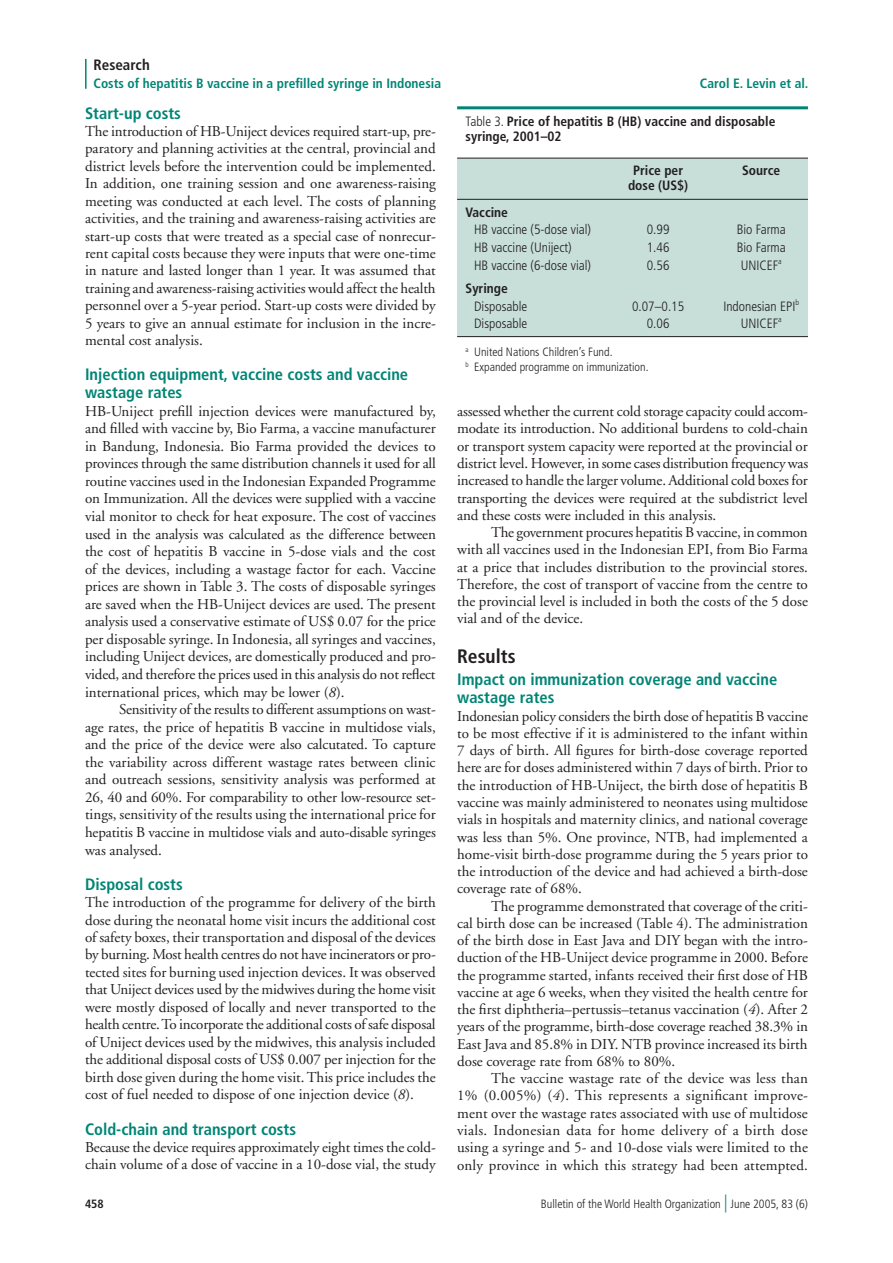
<style>
.page{position:relative;width:893px;height:1263px;background:#fff}
.page>*{position:absolute;margin:0;border:0;box-sizing:border-box;transform-origin:0 0}
.t1{font:700 condensed 19.5px "Frutiger";color:#231f20}
.t2{font:700 condensed 16.5px/18px "Frutiger";color:#008575}
.t3{font:15px/17.4px "Adobe Garamond";color:#231f20;text-align:justify}
.t4{font:700 condensed 15px "Frutiger";color:#231f20}
.t5{font:300 condensed 13.5px "Frutiger";color:#231f20}
.t6{font:700 condensed 13.5px/15px "Frutiger";color:#231f20}
.t7{font:700 condensed 13.5px "Frutiger";color:#008575}
.t8{font:300 condensed 12px/15px "Frutiger";color:#231f20}
.t9{font:700 condensed 12px "Frutiger";color:#231f20}
.s1{font-weight:300}
.s2{font-style:italic}
.s3{font-size:18px;color:#008575}
</style>
<div class="page">
<hr style="left:85px;top:59px;width:2px;height:30px;background:#008575">
<div style="left:457px;top:158px;width:351px;height:179px;background:#c7ded9"></div>
<hr style="left:457px;top:106px;width:351px;height:3px;background:#008575">
<hr style="left:457px;top:158px;width:351px;height:1px;background:#231f20">
<hr style="left:457px;top:199px;width:351px;height:1px;background:#231f20">
<hr style="left:457px;top:336px;width:351px;height:1px;background:#231f20">
<p class="t4" style="left:94px;top:56px;width:58px">Research</p>
<p class="t7" style="left:94px;top:75px;width:349px">Costs of hepatitis B vaccine in a prefilled syringe in Indonesia</p>
<p class="t7" style="left:700px;top:75px;width:110px">Carol E. Levin et al.</p>
<p class="t6" style="left:466px;top:114px;width:311px"><span class="s1">Table 3.</span> Price of hepatitis B (HB) vaccine and disposable syringe, 2001–02</p>
<p class="t6" style="left:633px;top:163px;width:52px">Price per</p>
<p class="t6" style="left:742px;top:163px;width:40px">Source</p>
<p class="t6" style="left:628px;top:178px;width:62px">dose (US$)</p>
<p class="t6" style="left:466px;top:205px;width:44px">Vaccine</p>
<p class="t5" style="left:474px;top:222px;width:118px">HB vaccine (5-dose vial)</p>
<p class="t5" style="left:647px;top:222px;width:24px">0.99</p>
<p class="t5" style="left:737px;top:222px;width:51px">Bio Farma</p>
<p class="t5" style="left:474px;top:240px;width:99px">HB vaccine (Uniject)</p>
<p class="t5" style="left:647px;top:240px;width:24px">1.46</p>
<p class="t5" style="left:737px;top:240px;width:51px">Bio Farma</p>
<p class="t5" style="left:474px;top:257px;width:118px">HB vaccine (6-dose vial)</p>
<p class="t5" style="left:647px;top:257px;width:24px">0.56</p>
<p class="t5" style="left:741px;top:257px;width:42px">UNICEF<sup>a</sup></p>
<p class="t6" style="left:466px;top:281px;width:44px">Syringe</p>
<p class="t5" style="left:474px;top:298px;width:55px">Disposable</p>
<p class="t5" style="left:632px;top:298px;width:54px">0.07–0.15</p>
<p class="t5" style="left:723px;top:298px;width:77px">Indonesian EPI<sup>b</sup></p>
<p class="t5" style="left:474px;top:316px;width:55px">Disposable</p>
<p class="t5" style="left:647px;top:316px;width:24px">0.06</p>
<p class="t5" style="left:741px;top:316px;width:42px">UNICEF<sup>a</sup></p>
<p class="t8" style="left:466px;top:344px;width:184px"><sup>a</sup> United Nations Children’s Fund.<br><sup>b</sup> Expanded programme on immunization.</p>
<p class="t2" style="left:85px;top:104px;width:97px">Start-up costs</p>
<p class="t3" style="left:85px;top:123px;width:352px">The introduction of HB-Uniject devices required start-up, pre&shy;paratory and planning activities at the central, provincial and district levels before the intervention could be implemented.<br>In addition, one training session and one awareness-raising meeting was conducted at each level. The costs of planning activities, and the training and awareness-raising activities are start-up costs that were treated as a special case of nonrecur&shy;rent capital costs because they were inputs that were one-time in nature and lasted longer than 1 year. It was assumed that training and awareness-raising activities would affect the health personnel over a 5-year period. Start-up costs were divided by 5 years to give an annual estimate for inclusion in the incre&shy;mental cost analysis.</p>
<p class="t2" style="left:85px;top:365px;width:325px">Injection equipment, vaccine costs and vaccine wastage rates</p>
<p class="t3" style="left:85px;top:403px;width:352px">HB-Uniject prefill injection devices were manufactured by, and filled with vaccine by, Bio Farma, a vaccine manufacturer in Bandung, Indonesia. Bio Farma provided the devices to provinces through the same distribution channels it used for all routine vaccines used in the Indonesian Expanded Programme on Immunization. All the devices were supplied with a vaccine vial monitor to check for heat exposure. The cost of vaccines used in the analysis was calculated as the difference between the cost of hepatitis B vaccine in 5-dose vials and the cost of the devices, including a wastage factor for each. Vaccine prices are shown in Table 3. The costs of disposable syringes are saved when the HB-Uniject devices are used. The present analysis used a conservative estimate of US$ 0.07 for the price per disposable syringe. In Indonesia, all syringes and vaccines, including Uniject devices, are domestically produced and pro&shy;vided, and therefore the prices used in this analysis do not reflect international prices, which may be lower (<span class="s2">8</span>).</p>
<p class="t3" style="left:85px;top:701px;width:352px;text-indent:34px">Sensitivity of the results to different assumptions on wast&shy;age rates, the price of hepatitis B vaccine in multidose vials, and the price of the device were also calcutated. To capture the variability across different wastage rates between clinic and outreach sessions, sensitivity analysis was performed at 26, 40 and 60%. For comparability to other low-resource set&shy;tings, sensitivity of the results using the international price for hepatitis B vaccine in multidose vials and auto-disable syringes was analysed.</p>
<p class="t2" style="left:85px;top:875px;width:99px">Disposal costs</p>
<p class="t3" style="left:85px;top:894px;width:352px">The introduction of the programme for delivery of the birth dose during the neonatal home visit incurs the additional cost of safety boxes, their transportation and disposal of the devices by burning. Most health centres do not have incinerators or pro&shy;tected sites for burning used injection devices. It was observed that Uniject devices used by the midwives during the home visit were mostly disposed of locally and never transported to the health centre. To incorporate the additional costs of safe disposal of Uniject devices used by the midwives, this analysis included the additional disposal costs of US$ 0.007 per injection for the birth dose given during the home visit. This price includes the cost of fuel needed to dispose of one injection device (<span class="s2">8</span>).</p>
<p class="t2" style="left:85px;top:1120px;width:213px">Cold-chain and transport costs</p>
<p class="t3" style="left:85px;top:1139px;width:352px">Because the device requires approximately eight times the cold&shy;chain volume of a dose of vaccine in a 10-dose vial, the study</p>
<p class="t3" style="left:457px;top:403px;width:353px">assessed whether the current cold storage capacity could accom&shy;modate its introduction. No additional burdens to cold-chain or transport system capacity were reported at the provincial or district level. However, in some cases distribution frequency was increased to handle the larger volume. Additional cold boxes for transporting the devices were required at the subdistrict level and these costs were included in this analysis.</p>
<p class="t3" style="left:457px;top:524px;width:352px;text-indent:34px">The government procures hepatitis B vaccine, in common with all vaccines used in the Indonesian EPI, from Bio Farma at a price that includes distribution to the provincial stores.<br>Therefore, the cost of transport of vaccine from the centre to the provincial level is included in both the costs of the 5 dose vial and of the device.</p>
<h1 class="t1" style="left:457px;top:645px;width:60px">Results</h1>
<p class="t2" style="left:457px;top:671px;width:322px">Impact on immunization coverage and vaccine wastage rates</p>
<p class="t3" style="left:457px;top:708px;width:352px">Indonesian policy considers the birth dose of hepatitis B vaccine to be most effective if it is administered to the infant within 7 days of birth. All figures for birth-dose coverage reported here are for doses administered within 7 days of birth. Prior to the introduction of HB-Uniject, the birth dose of hepatitis B vaccine was mainly administered to neonates using multidose vials in hospitals and maternity clinics, and national coverage was less than 5%. One province, NTB, had implemented a home-visit birth-dose programme during the 5 years prior to the introduction of the device and had achieved a birth-dose coverage rate of 68%.</p>
<p class="t3" style="left:457px;top:897px;width:352px;text-indent:34px">The programme demonstrated that coverage of the criti&shy;cal birth dose can be increased (Table 4). The administration of the birth dose in East Java and DIY began with the intro&shy;duction of the HB-Uniject device programme in 2000. Before the programme started, infants received their first dose of HB vaccine at age 6 weeks, when they visited the health centre for the first diphtheria–pertussis–tetanus vaccination (<span class="s2">4</span>). After 2 years of the programme, birth-dose coverage reached 38.3% in East Java and 85.8% in DIY. NTB province increased its birth dose coverage rate from 68% to 80%.</p>
<p class="t3" style="left:457px;top:1070px;width:352px;text-indent:34px">The vaccine wastage rate of the device was less than 1% (0.005%) (<span class="s2">4</span>). This represents a significant improve&shy;ment over the wastage rates associated with use of multidose vials. Indonesian data for home delivery of a birth dose using a syringe and 5- and 10-dose vials were limited to the only province in which this strategy had been attempted.</p>
<p class="t9" style="left:85px;top:1197px;width:20px">458</p>
<p class="t8" style="left:541px;top:1197px;width:268px">Bulletin of the World Health Organization <span class="s3">|</span> June 2005, 83 (6)</p>
</div>
